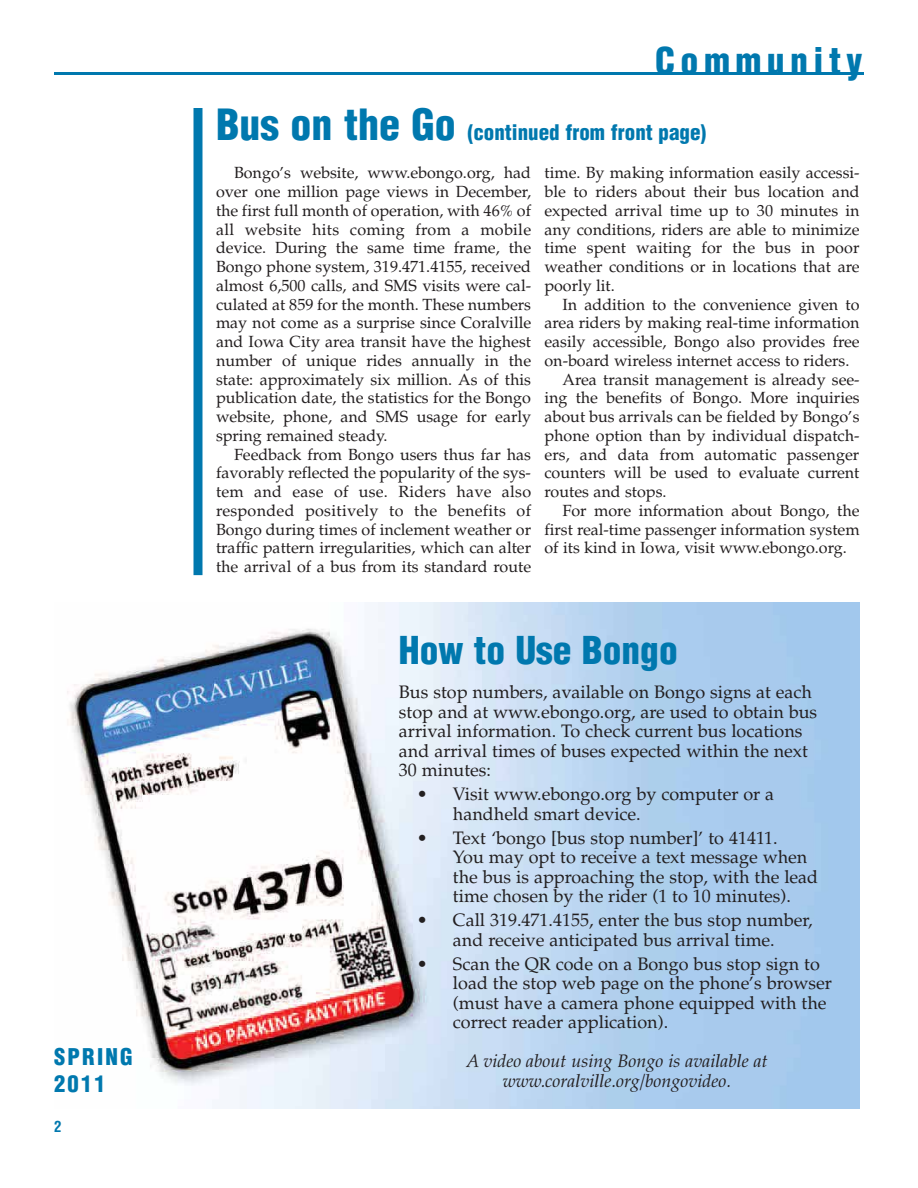
<style>
.page{position:relative;width:918px;height:1188px;background:#fff}
.page>*{position:absolute;margin:0;border:0;box-sizing:border-box;transform-origin:0 0}
.t1{font:900 condensed 37.5px "Helvetica";color:#0078ae}
.t2{font:900 condensed 36px "Helvetica";letter-spacing:.15em;color:#0078ae}
.t3{font:900 condensed 22.5px/27px "Helvetica";letter-spacing:.1em;color:#0078ae}
.t4{font:900 condensed 21px "Helvetica";color:#0078ae}
.t5{font:18px/19.5px "Palatino";color:#231f20}
.t6{font:italic 18px/19.5px "Palatino";color:#231f20;text-align:center}
.t7{font:16.2px/18.8px "Palatino";color:#231f20;text-align:justify}
.t8{font:700 condensed 15px "Helvetica";color:#0078ae}
.s1{font-size:42px}
</style>
<div class="page">
<img style="left:67px;top:602px;width:793px;height:506px">
<hr style="left:54px;top:72px;width:810px;height:3px;background:#0078ae">
<div style="left:194px;top:108px;width:8px;height:467px;background:#0078ae"></div>
<h3 class="t3" style="left:54px;top:1046px;width:80px">SPRING<br>2011</h3>
<p class="t8" style="left:54px;top:1121px;width:9px">2</p>
<h2 class="t2" style="left:655px;top:47px;width:209px">Community</h2>
<p class="t4" style="left:216px;top:124px;width:492px"><span class="s1">Bus on the Go</span> (continued from front page)</p>
<p class="t7" style="left:216px;top:165px;width:317px;text-indent:18px">Bongo’s website, www.ebongo.org, had over one million page views in December, the first full month of operation, with 46% of all website hits coming from a mobile device. During the same time frame, the Bongo phone system, 319.471.4155, received almost 6,500 calls, and SMS visits were cal&shy;culated at 859 for the month. These numbers may not come as a surprise since Coralville and Iowa City area transit have the highest number of unique rides annually in the state: approximately six million. As of this publication date, the statistics for the Bongo website, phone, and SMS usage for early spring remained steady.</p>
<p class="t7" style="left:216px;top:447px;width:317px;text-indent:18px">Feedback from Bongo users thus far has favorably reflected the popularity of the sys&shy;tem and ease of use. Riders have also responded positively to the benefits of Bongo during times of inclement weather or traffic pattern irregularities, which can alter the arrival of a bus from its standard route</p>
<p class="t7" style="left:545px;top:165px;width:317px">time. By making information easily accessi&shy;ble to riders about their bus location and expected arrival time up to 30 minutes in any conditions, riders are able to minimize time spent waiting for the bus in poor weather conditions or in locations that are poorly lit.</p>
<p class="t7" style="left:563px;top:297px;width:299px">In addition to the convenience given to</p>
<p class="t7" style="left:545px;top:315px;width:317px">area riders by making real-time information</p>
<p class="t7" style="left:545px;top:334px;width:317px">easily accessible, Bongo also provides free</p>
<p class="t7" style="left:545px;top:353px;width:307px">on-board wireless internet access to riders.</p>
<p class="t7" style="left:563px;top:372px;width:299px">Area transit management is already see-</p>
<p class="t7" style="left:545px;top:390px;width:317px">ing the benefits of Bongo. More inquiries</p>
<p class="t7" style="left:545px;top:409px;width:317px">about bus arrivals can be fielded by Bongo’s</p>
<p class="t7" style="left:545px;top:428px;width:317px">phone option than by individual dispatch-</p>
<p class="t7" style="left:545px;top:447px;width:316px">ers, and data from automatic passenger</p>
<p class="t7" style="left:545px;top:465px;width:317px">counters will be used to evaluate current</p>
<p class="t7" style="left:545px;top:484px;width:124px">routes and stops.</p>
<p class="t7" style="left:563px;top:503px;width:299px">For more information about Bongo, the</p>
<p class="t7" style="left:545px;top:522px;width:317px">first real-time passenger information system</p>
<p class="t7" style="left:545px;top:540px;width:304px">of its kind in Iowa, visit www.ebongo.org.</p>
<h1 class="t1" style="left:399px;top:636px;width:280px">How to Use Bongo</h1>
<p class="t5" style="left:399px;top:685px;width:420px">Bus stop numbers, available on Bongo signs at each stop and at www.ebongo.org, are used to obtain bus arrival information. To check current bus locations and arrival times of buses expected within the next 30 minutes:</p>
<p class="t5" style="left:453px;top:787px;width:323px;text-indent:-36px">• Visit www.ebongo.org by computer or a handheld smart device.</p>
<p class="t5" style="left:453px;top:830px;width:367px;text-indent:-36px">• Text ‘bongo [bus stop number]’ to 41411.<br>You may opt to receive a text message when the bus is approaching the stop, with the lead time chosen by the rider (1 to 10 minutes).</p>
<p class="t5" style="left:417px;top:913px;width:397px;text-align:center">• Call 319.471.4155, enter the bus stop number, and receive anticipated bus arrival time.</p>
<p class="t5" style="left:453px;top:956px;width:380px;text-indent:-36px">• Scan the QR code on a Bongo bus stop sign to load the stop web page on the phone’s browser (must have a camera phone equipped with the correct reader application).</p>
<p class="t6" style="left:466px;top:1054px;width:303px">A video about using Bongo is available at www.coralville.org/bongovideo.</p>
</div>
